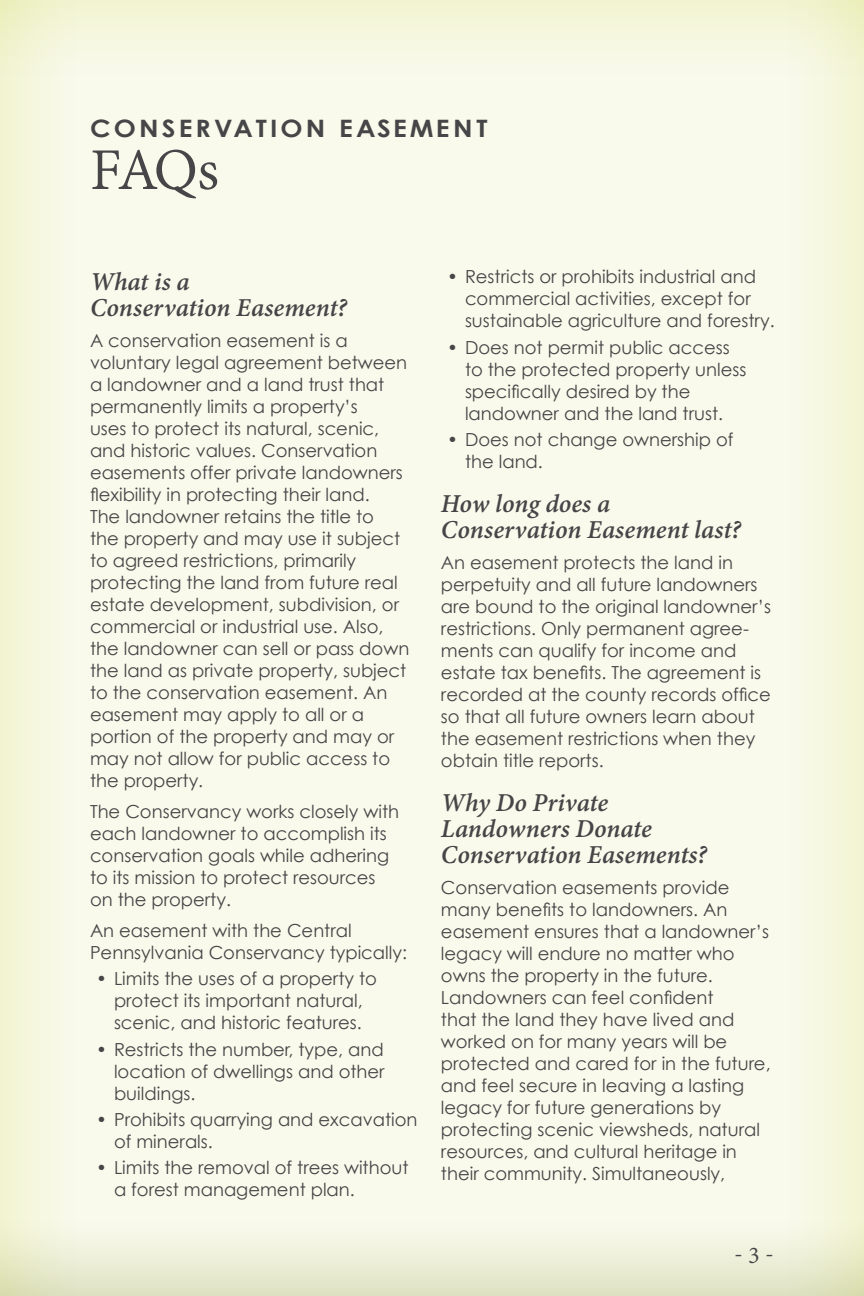
<style>
.page{position:relative;width:864px;height:1296px;background:#f9faeb}
.page>*{position:absolute;margin:0;border:0;box-sizing:border-box;transform-origin:0 0}
.t1{font:64px "Adobe Devanagari";color:#464547}
.t2{font:italic 700 28px/26px "Adobe Devanagari";color:#464547}
.t3{font:26px "Adobe Devanagari";color:#464547}
.t4{font:700 24px "Century Gothic";letter-spacing:.12em;color:#464547;scale:1.1 1}
.t5{font:18px/22px "Century Gothic";color:#464547}
</style>
<div class="page">
<div style="left:0;top:0;width:864px;height:81px;background:linear-gradient(to bottom,#f2f4d2,#f9faee)"></div>
<div style="left:0;top:0;width:81px;height:1296px;background:linear-gradient(to right,#f2f4d1,#f9faed)"></div>
<div style="left:783px;top:0;width:81px;height:1296px;background:linear-gradient(to right,#f9faed,#f2f4d1)"></div>
<svg style="left:0;top:1215px;width:864px;height:81px"></svg>
<h3 class="t4" style="left:90px;top:113px;width:363px">CONSERVATION EASEMENT</h3>
<h1 class="t1" style="left:90px;top:134px;width:131px">FAQs</h1>
<h2 class="t2" style="left:90px;top:272px;width:259px">What is a<br>Conservation Easement?</h2>
<p class="t5" style="left:90px;top:329px;width:321px">A conservation easement is a voluntary legal agreement between a landowner and a land trust that permanently limits a property’s<br>uses to protect its natural, scenic, and historic values. Conservation easements offer private landowners flexibility in protecting their land.<br>The landowner retains the title to<br>the property and may use it subject to agreed restrictions, primarily protecting the land from future real estate development, subdivision, or commercial or industrial use. Also, the landowner can sell or pass down the land as private property, subject to the conservation easement. An easement may apply to all or a portion of the property and may or may not allow for public access to the property.</p>
<p class="t5" style="left:90px;top:800px;width:311px">The Conservancy works closely with each landowner to accomplish its conservation goals while adhering to its mission to protect resources on the property.</p>
<p class="t5" style="left:90px;top:919px;width:319px">An easement with the Central<br>Pennsylvania Conservancy typically:</p>
<p class="t5" style="left:96px;top:968px;width:282px;text-align:center">• Limits the uses of a property to protect its important natural, scenic, and historic features.</p>
<p class="t5" style="left:114px;top:1038px;width:272px;text-align:justify;text-indent:-18px">• Restricts the number, type, and location of dwellings and other buildings.</p>
<p class="t5" style="left:114px;top:1108px;width:305px;text-indent:-18px">• Prohibits quarrying and excavation of minerals.</p>
<p class="t5" style="left:114px;top:1157px;width:296px;text-indent:-18px">• Limits the removal of trees without a forest management plan.</p>
<p class="t5" style="left:465px;top:266px;width:311px;text-indent:-18px">• Restricts or prohibits industrial and commercial activities, except for sustainable agriculture and forestry.</p>
<p class="t5" style="left:465px;top:336px;width:283px;text-indent:-18px">• Does not permit public access to the protected property unless specifically desired by the landowner and the land trust.</p>
<p class="t5" style="left:465px;top:428px;width:270px;text-indent:-18px">• Does not change ownership of the land.</p>
<h2 class="t2" style="left:441px;top:494px;width:302px">How long does a<br>Conservation Easement last?</h2>
<p class="t5" style="left:441px;top:551px;width:332px">An easement protects the land in perpetuity and all future landowners are bound to the original landowner’s restrictions. Only permanent agree&shy;ments can qualify for income and estate tax benefits. The agreement is recorded at the county records office so that all future owners learn about the easement restrictions when they obtain title reports.</p>
<h2 class="t2" style="left:441px;top:793px;width:268px">Why Do Private<br>Landowners Donate<br>Conservation Easements?</h2>
<p class="t5" style="left:441px;top:876px;width:331px">Conservation easements provide many benefits to landowners. An easement ensures that a landowner’s legacy will endure no matter who owns the property in the future.<br>Landowners can feel confident<br>that the land they have lived and worked on for many years will be protected and cared for in the future, and feel secure in leaving a lasting legacy for future generations by protecting scenic viewsheds, natural resources, and cultural heritage in their community. Simultaneously,</p>
<h3 class="t3" style="left:734px;top:1238px;width:41px">- 3 -</h3>
</div>
